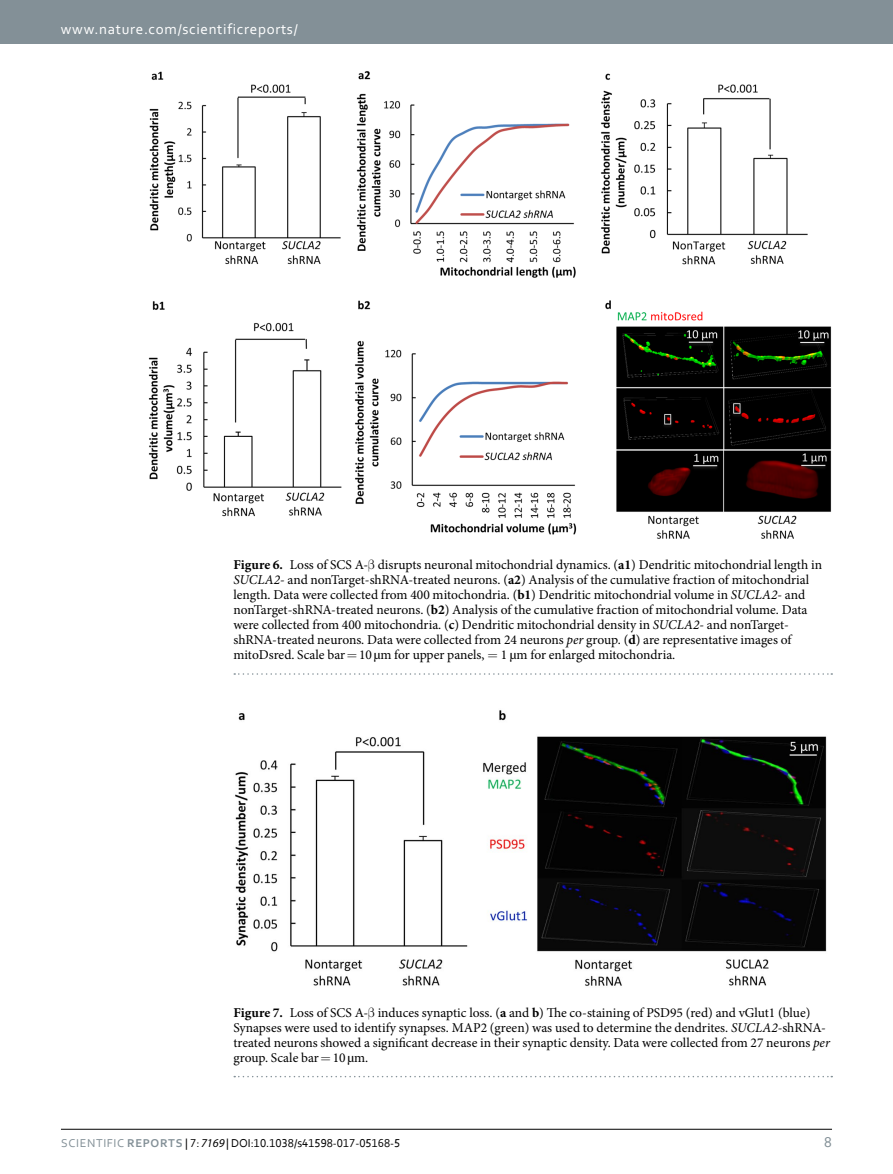
<style>
.page{position:relative;width:893px;height:1174px;background:#fff}
.page>*{position:absolute;margin:0;border:0;box-sizing:border-box;transform-origin:0 0}
.t1{font:15px "Corbel 2";letter-spacing:.045em;color:#fff}
.t2{font:15px "Corbel 2";color:#839097}
.t3{font:13.5px/15px "Minion Pro";color:#000}
.t4{font:12px "Corbel";color:#000}
.s1{font-weight:700}
.s2{font-style:italic}
.s3{font-family:"STIX General"}
.s4{font-family:"Corbel 2";color:#839097}
.s5{font-family:"Corbel Bold 2";color:#839097}
.s6{font-family:"Myriad Pro";font-style:italic}
</style>
<div class="page">
<div style="left:0;top:0;width:893px;height:43px;background:#839097"></div>
<hr style="left:61px;top:1129px;width:771px;height:1px;background:#000">
<img style="left:148px;top:71px;width:684px;height:468px">
<svg style="left:234px;top:673px;width:598px;height:2px"></svg>
<img style="left:235px;top:710px;width:592px;height:276px">
<svg style="left:234px;top:1075px;width:598px;height:2px"></svg>
<p class="t1" style="left:61px;top:19px;width:238px">www.nature.com/scientificreports/</p>
<p class="t3" style="left:233px;top:557px;width:590px"><span class="s1">Figure 6.</span> Loss of SCS A- disrupts neuronal mitochondrial dynamics. (<span class="s1">a1</span>) Dendritic mitochondrial length in <span class="s2">SUCLA2-</span> and nonTarget-shRNA-treated neurons. (<span class="s1">a2</span>) Analysis of the cumulative fraction of mitochondrial length. Data were collected from 400 mitochondria. (<span class="s1">b1</span>) Dendritic mitochondrial volume in <span class="s2">SUCLA2-</span> and nonTarget-shRNA-treated neurons. (<span class="s1">b2</span>) Analysis of the cumulative fraction of mitochondrial volume. Data were collected from 400 mitochondria. (<span class="s1">c</span>) Dendritic mitochondrial density in <span class="s2">SUCLA2-</span> and nonTarget&shy;shRNA-treated neurons. Data were collected from 24 neurons <span class="s2">per</span> group. (<span class="s1">d</span>) are representative images of mitoDsred. Scale bar 10<span class="s3">µ</span>m for upper panels, 1 <span class="s3">µ</span>m for enlarged mitochondria.</p>
<p class="t3" style="left:233px;top:1004px;width:598px"><span class="s1">Figure 7.</span> Loss of SCS A- induces synaptic loss. (<span class="s1">a</span> and <span class="s1">b</span>) The co-staining of PSD95 (red) and vGlut1 (blue)<br>Synapses were used to identify synapses. MAP2 (green) was used to determine the dendrites. <span class="s2">SUCLA2-</span>shRNA&shy;treated neurons showed a significant decrease in their synaptic density. Data were collected from 27 neurons <span class="s2">per </span>group. Scale bar 10<span class="s3">µ</span>m.</p>
<p class="t4" style="left:61px;top:1135px;width:341px"><span class="s4">SCienTifiC</span> <span class="s5">REPORTS</span> | 7: <span class="s6">7169</span> | DOI:10.1038/s41598-017-05168-5</p>
<p class="t2" style="left:824px;top:1132px;width:9px">8</p>
</div>
